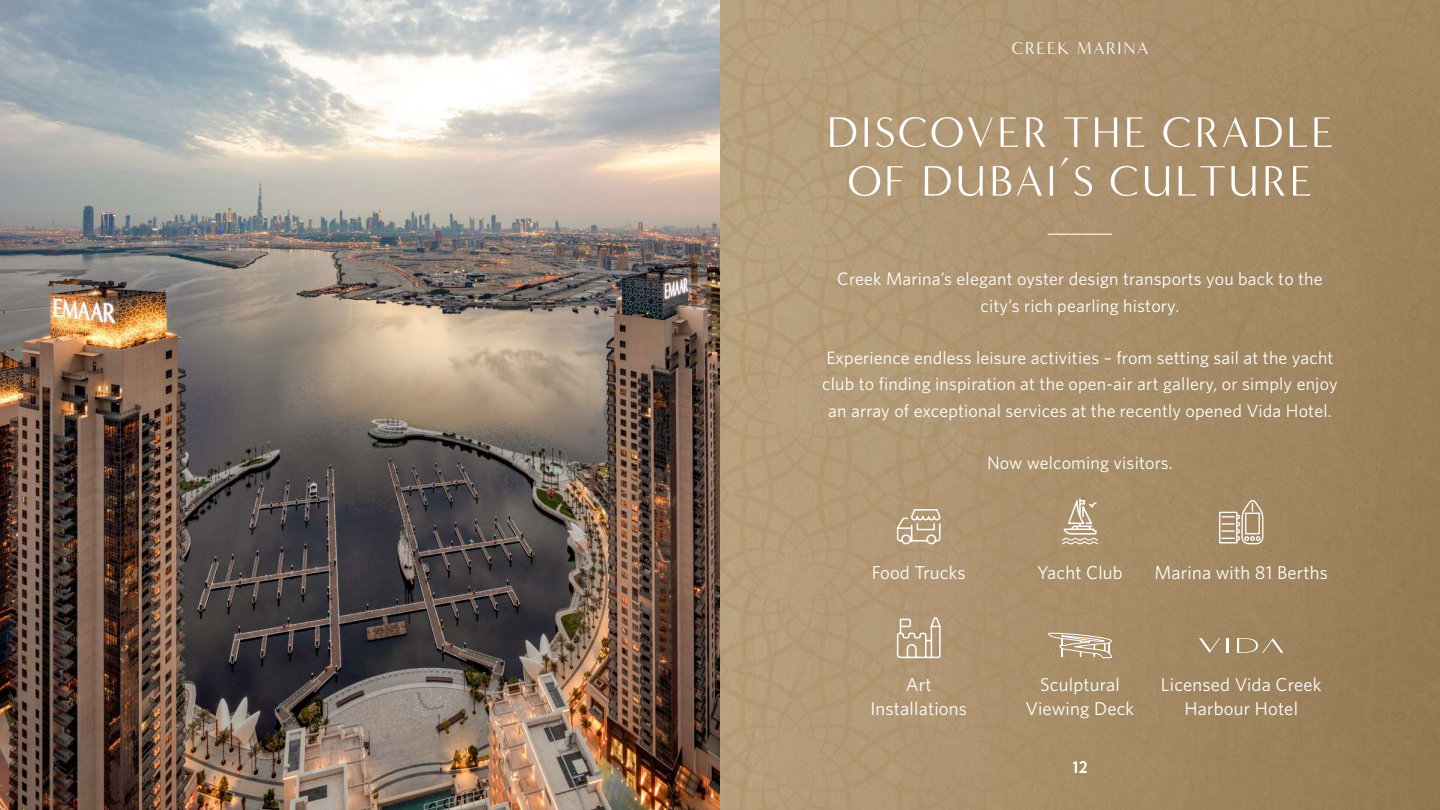
<style>
.page{position:relative;width:1440px;height:810px;background:#fff}
.page>*{position:absolute;margin:0;border:0;box-sizing:border-box;transform-origin:0 0}
.t1{font:52.5px/48.8px "Minerva Modern";letter-spacing:.04em;color:#fff;text-align:center}
.t2{font:21px "Minerva Modern";letter-spacing:.06em;color:#fff}
.t3{font:18.67px/24.2px "Whitney";letter-spacing:.01em;color:#fff;text-align:center}
.t4{font:18px/26.2px "Whitney";letter-spacing:.01em;color:#fff;text-align:center}
</style>
<div class="page">
<img style="left:0;top:0;width:1440px;height:810px">
<svg style="left:1073px;top:762px;width:13px;height:11px"></svg>
<hr style="left:1048px;top:234px;width:64px;height:1px;background:#fff">
<svg style="left:1048px;top:632px;width:64px;height:27px;background:#bca98d"></svg>
<svg style="left:1219px;top:500px;width:45px;height:44px;background:#b9a68b"></svg>
<svg style="left:1061px;top:499px;width:38px;height:46px;background:#bdaa8e"></svg>
<svg style="left:896px;top:508px;width:45px;height:37px;background:#c1ae93"></svg>
<svg style="left:896px;top:616px;width:46px;height:43px;background:#c0ac91"></svg>
<hr style="left:1226px;top:638px;width:3px;height:15px;background:#fff">
<svg style="left:1199px;top:638px;width:21px;height:15px"></svg>
<svg style="left:1237px;top:638px;width:46px;height:15px"></svg>
<p class="t2" style="left:1012px;top:37px;width:138px">CREEK MARINA</p>
<h1 class="t1" style="left:826px;top:107px;width:509px">DISCOVER THE CRADLE<br>OF DUBAI’S CULTURE</h1>
<p class="t4" style="left:837px;top:266px;width:487px">Creek Marina’s elegant oyster design transports you back to the city’s rich pearling history.</p>
<p class="t4" style="left:822px;top:344px;width:517px">Experience endless leisure activities – from setting sail at the yacht club to finding inspiration at the open-air art gallery, or simply enjoy an array of exceptional services at the recently opened Vida Hotel.</p>
<p class="t4" style="left:987px;top:449px;width:187px">Now welcoming visitors.</p>
<p class="t3" style="left:872px;top:560px;width:96px">Food Trucks</p>
<p class="t3" style="left:870px;top:672px;width:98px">Art<br>Installations</p>
<p class="t3" style="left:1037px;top:560px;width:87px">Yacht Club</p>
<p class="t3" style="left:1154px;top:560px;width:175px">Marina with 81 Berths</p>
<p class="t3" style="left:1026px;top:672px;width:110px">Sculptural<br>Viewing Deck</p>
<p class="t3" style="left:1161px;top:672px;width:162px">Licensed Vida Creek<br>Harbour Hotel</p>
</div>
